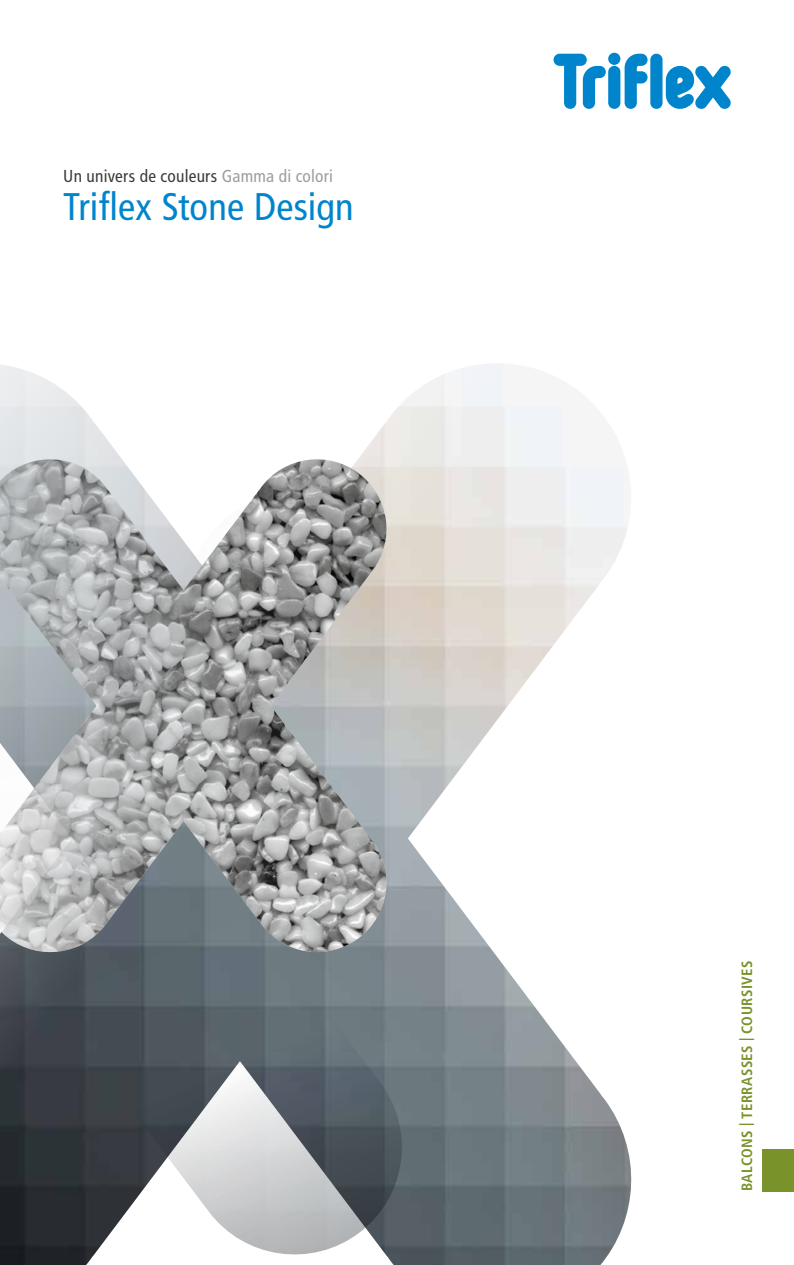
<style>
.page{position:relative;width:794px;height:1265px;background:#fff}
.page>*{position:absolute;margin:0;border:0;box-sizing:border-box;transform-origin:0 0}
.t1{font:condensed 38.5px "Frutiger LT Pro";letter-spacing:.005em;color:#0085cd}
.t2{font:condensed 17.32px "Frutiger LT Pro";letter-spacing:.015em;color:#3b3b3a}
.t3{font:700 condensed 14.88px "Frutiger LT Pro";letter-spacing:.025em;color:#799229}
.s1{color:#9c9d9d}
</style>
<div class="page">
<svg style="left:553px;top:54px;width:53px;height:55px"></svg>
<div style="left:608px;top:66px;width:12px;height:43px;background:#0085cd;border-radius:6px"></div>
<div style="left:608px;top:53px;width:12px;height:12px;background:#0085cd;border-radius:50%"></div>
<svg style="left:624px;top:54px;width:23px;height:55px"></svg>
<svg style="left:666px;top:65px;width:64px;height:44px"></svg>
<div style="left:650px;top:54px;width:12px;height:55px;background:#0085cd;border-radius:6px"></div>
<div style="left:762px;top:1149px;width:32px;height:42px;background:#799229"></div>
<img style="left:0;top:363px;width:632px;height:902px">
<img style="left:0;top:494px;width:416px;height:771px">
<img style="left:0;top:451px;width:395px;height:506px">
<p class="t2" style="left:63px;top:166px;width:271px">Un univers de couleurs <span class="s1">Gamma di colori</span></p>
<h1 class="t1" style="left:63px;top:184px;width:292px">Triflex Stone Design</h1>
<p class="t3" style="left:738px;top:1191px;width:232px;rotate:-90deg">BALCONS | TERRASSES | COURSIVES</p>
</div>
